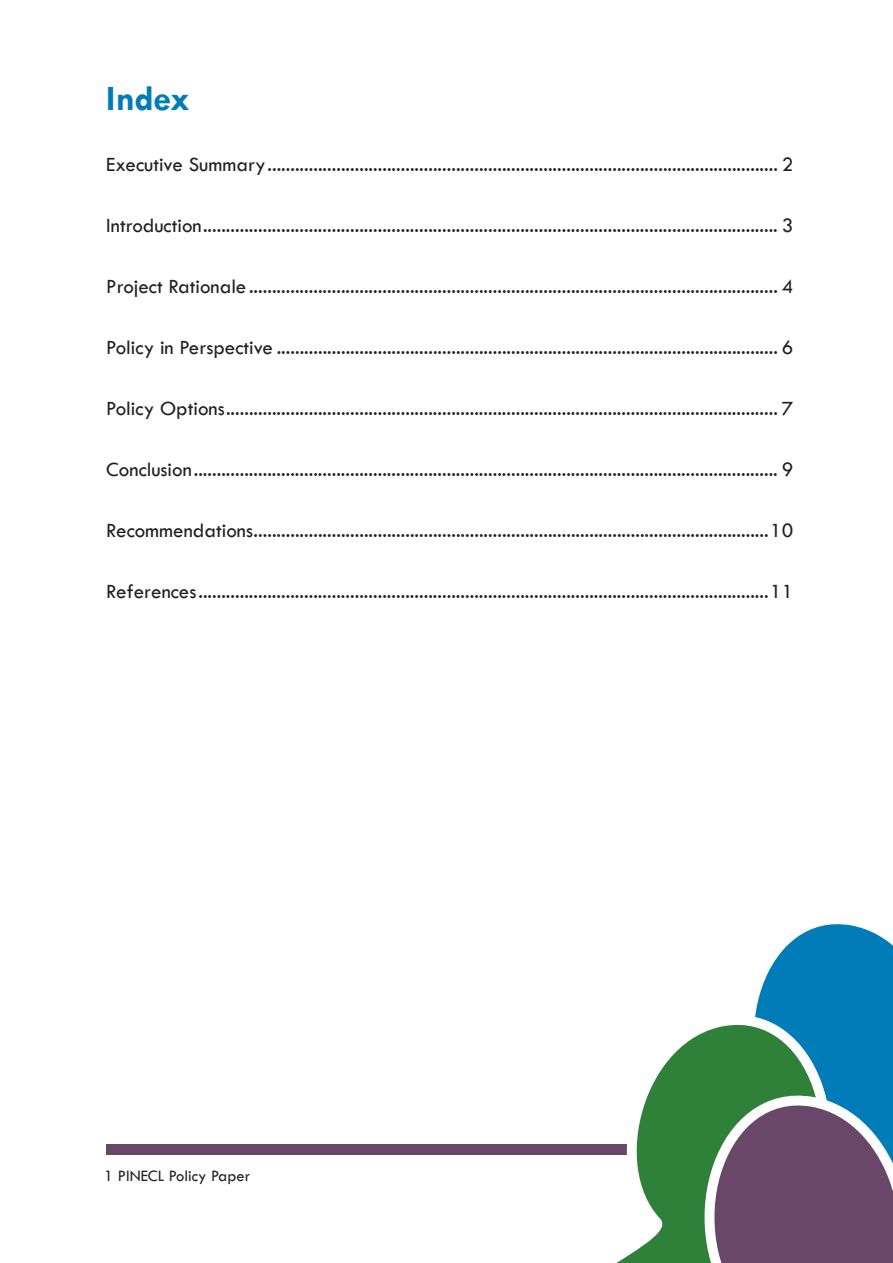
<style>
.page{position:relative;width:893px;height:1263px;background:#fff}
.page>*{position:absolute;margin:0;border:0;box-sizing:border-box;transform-origin:0 0}
.Headline{font:700 36px "Tw Cen";color:#007db8}
.Subhead_2{font:21px "Tw Cen";color:#231f20}
.t1{font:16.5px "Tw Cen";color:#231f20}
</style>
<div class="page">
<div style="left:106px;top:1144px;width:704px;height:10px;background:#694768"></div>
<svg style="left:760px;top:924px;width:133px;height:151px"></svg>
<svg style="left:407px;top:994px;width:483px;height:269px"></svg>
<svg style="left:646px;top:1075px;width:247px;height:188px;background:#5c6e6c"></svg>
<p class="Headline" style="left:106px;top:77px;width:85px">Index</p>
<p class="Subhead_2" style="left:106px;top:152px;width:689px">Executive Summary............................................................................................................... 2</p>
<p class="Subhead_2" style="left:106px;top:213px;width:689px">Introduction............................................................................................................................. 3</p>
<p class="Subhead_2" style="left:106px;top:274px;width:689px">Project Rationale................................................................................................................... 4</p>
<p class="Subhead_2" style="left:106px;top:335px;width:689px">Policy in Perspective ............................................................................................................. 6</p>
<p class="Subhead_2" style="left:106px;top:396px;width:689px">Policy Options........................................................................................................................ 7</p>
<p class="Subhead_2" style="left:106px;top:457px;width:689px">Conclusion............................................................................................................................... 9</p>
<p class="Subhead_2" style="left:106px;top:518px;width:689px">Recommendations................................................................................................................10</p>
<p class="Subhead_2" style="left:106px;top:579px;width:689px">References............................................................................................................................11</p>
<p class="t1" style="left:104px;top:1166px;width:148px">1 PINECL Policy Paper</p>
</div>
